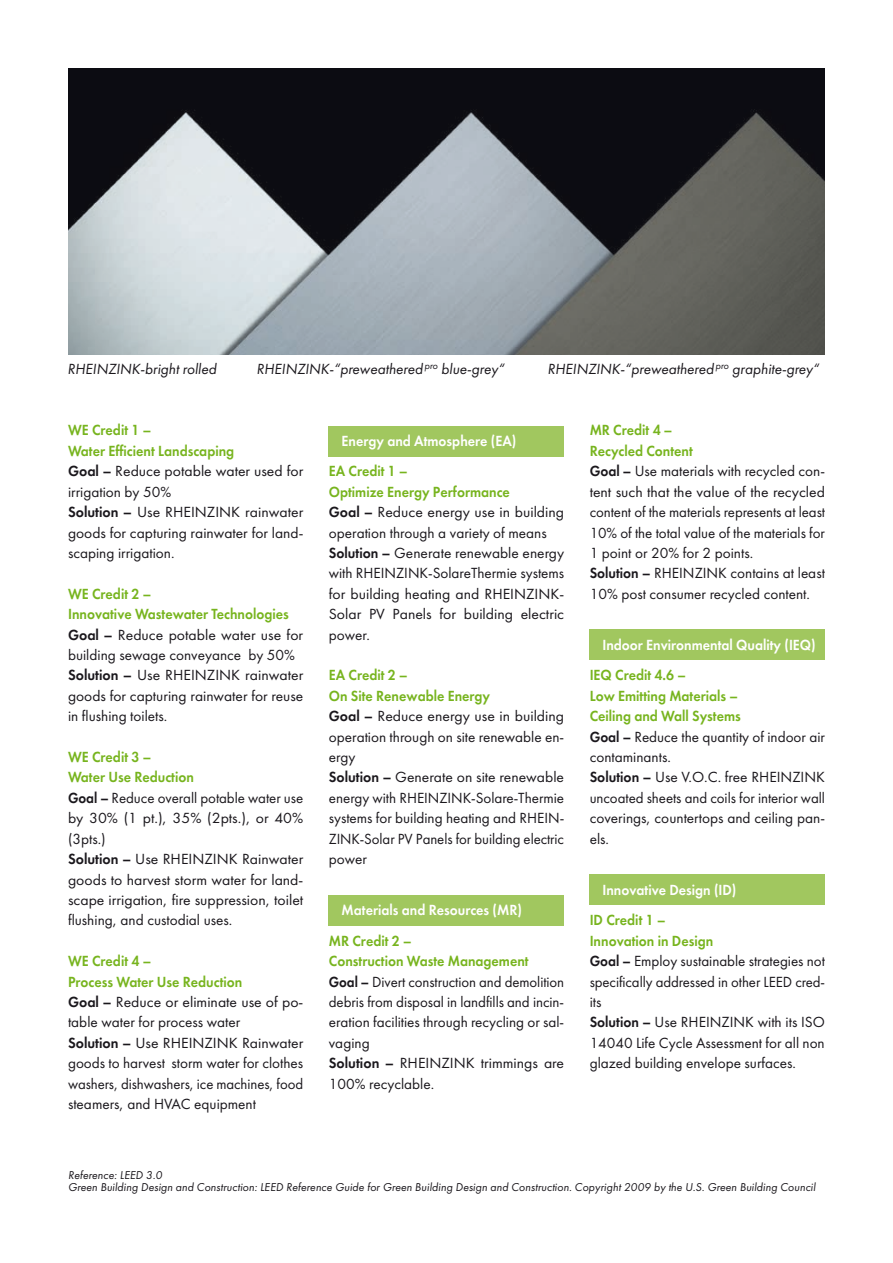
<style>
.page{position:relative;width:893px;height:1263px;background:#fff}
.page>*{position:absolute;margin:0;border:0;box-sizing:border-box;transform-origin:0 0}
.t1{font:13.5px/20.4px "RZ Futura";color:#1a171c}
.t2{font:800 13.5px "RZ Futura";color:#fff}
.t3{font:italic 13.5px "RZ Futura";color:#1a171c}
.t4{font:italic 10.5px/12.6px "RZ Futura";letter-spacing:.005em;color:#1a171c}
.s1{font-weight:800;color:#77b41e}
.s2{font-weight:800}
</style>
<div class="page">
<img style="left:68px;top:68px;width:757px;height:286px">
<div style="left:329px;top:895px;width:235px;height:30px;background:#a1c75f"></div>
<div style="left:329px;top:426px;width:235px;height:30px;background:#a1c75f"></div>
<div style="left:590px;top:874px;width:235px;height:31px;background:#a1c75f"></div>
<div style="left:590px;top:629px;width:235px;height:31px;background:#a1c75f"></div>
<p class="t3" style="left:68px;top:362px;width:150px">RHEINZINK-bright rolled</p>
<p class="t3" style="left:256px;top:362px;width:249px">RHEINZINK-“preweathered <sup>pro</sup> blue-grey“</p>
<p class="t3" style="left:547px;top:362px;width:273px">RHEINZINK-“preweathered <sup>pro</sup> graphite-grey“</p>
<p class="t1" style="left:68px;top:421px;width:237px"><span class="s1">WE Credit 1 –<br>Water Efficient Landscaping<br></span><span class="s2">Goal –</span> Reduce potable water used for irrigation by 50%<br><span class="s2">Solution –</span> Use RHEINZINK rainwater goods for capturing rainwater for land&shy;scaping irrigation.</p>
<p class="t1" style="left:68px;top:584px;width:237px"><span class="s1">WE Credit 2 –<br>Innovative Wastewater Technologies<br></span><span class="s2">Goal –</span> Reduce potable water use for building sewage conveyance by 50%<br><span class="s2">Solution –</span> Use RHEINZINK rainwater goods for capturing rainwater for reuse in flushing toilets.</p>
<p class="t1" style="left:68px;top:747px;width:237px"><span class="s1">WE Credit 3 –<br>Water Use Reduction<br></span><span class="s2">Goal –</span> Reduce overall potable water use by 30% (1 pt.), 35% (2pts.), or 40% (3pts.)<br><span class="s2">Solution –</span> Use RHEINZINK Rainwater goods to harvest storm water for land&shy;scape irrigation, fire suppression, toilet flushing, and custodial uses.</p>
<p class="t1" style="left:68px;top:951px;width:237px"><span class="s1">WE Credit 4 –<br>Process Water Use Reduction<br></span><span class="s2">Goal –</span> Reduce or eliminate use of po&shy;table water for process water<br><span class="s2">Solution –</span> Use RHEINZINK Rainwater goods to harvest storm water for clothes washers, dishwashers, ice machines, food steamers, and HVAC equipment</p>
<p class="t2" style="left:342px;top:433px;width:176px">Energy and Atmosphere (EA)</p>
<p class="t1" style="left:329px;top:461px;width:237px"><span class="s1">EA Credit 1 –<br>Optimize Energy Performance<br></span><span class="s2">Goal –</span> Reduce energy use in building operation through a variety of means<br><span class="s2">Solution –</span> Generate renewable energy with RHEINZINK-SolareThermie systems for building heating and RHEINZINK-<br>Solar PV Panels for building electric power.</p>
<p class="t1" style="left:329px;top:666px;width:237px"><span class="s1">EA Credit 2 –<br>On Site Renewable Energy<br></span><span class="s2">Goal –</span> Reduce energy use in building operation through on site renewable en&shy;ergy<br><span class="s2">Solution –</span> Generate on site renewable energy with RHEINZINK-Solare-Thermie systems for building heating and RHEIN-<br>ZINK-Solar PV Panels for building electric power</p>
<p class="t2" style="left:342px;top:902px;width:182px">Materials and Resources (MR)</p>
<p class="t1" style="left:329px;top:931px;width:237px"><span class="s1">MR Credit 2 –<br>Construction Waste Management<br></span><span class="s2">Goal –</span> Divert construction and demolition debris from disposal in landfills and incin&shy;eration facilities through recycling or sal&shy;vaging<br><span class="s2">Solution –</span> RHEINZINK trimmings are<br>100% recyclable.</p>
<p class="t1" style="left:590px;top:421px;width:237px"><span class="s1">MR Credit 4 –<br>Recycled Content<br></span><span class="s2">Goal –</span> Use materials with recycled con&shy;tent such that the value of the recycled content of the materials represents at least<br>10% of the total value of the materials for<br>1 point or 20% for 2 points.<br><span class="s2">Solution –</span> RHEINZINK contains at least<br>10% post consumer recycled content.</p>
<p class="t2" style="left:602px;top:637px;width:215px">Indoor Environmental Quality (IEQ)</p>
<p class="t1" style="left:590px;top:666px;width:237px"><span class="s1">IEQ Credit 4.6 –<br>Low Emitting Materials –<br>Ceiling and Wall Systems<br></span><span class="s2">Goal –</span> Reduce the quantity of indoor air contaminants.<br><span class="s2">Solution –</span> Use V.O.C. free RHEINZINK uncoated sheets and coils for interior wall coverings, countertops and ceiling pan&shy;els.</p>
<p class="t2" style="left:602px;top:882px;width:136px">Innovative Design (ID)</p>
<p class="t1" style="left:590px;top:910px;width:237px"><span class="s1">ID Credit 1 –<br>Innovation in Design<br></span><span class="s2">Goal –</span> Employ sustainable strategies not specifically addressed in other LEED cred&shy;its<br><span class="s2">Solution –</span> Use RHEINZINK with its ISO<br>14040 Life Cycle Assessment for all non glazed building envelope surfaces.</p>
<p class="t4" style="left:68px;top:1169px;width:749px">Reference: LEED 3.0<br>Green Building Design and Construction: LEED Reference Guide for Green Building Design and Construction. Copyright 2009 by the U.S. Green Building Council</p>
</div>
